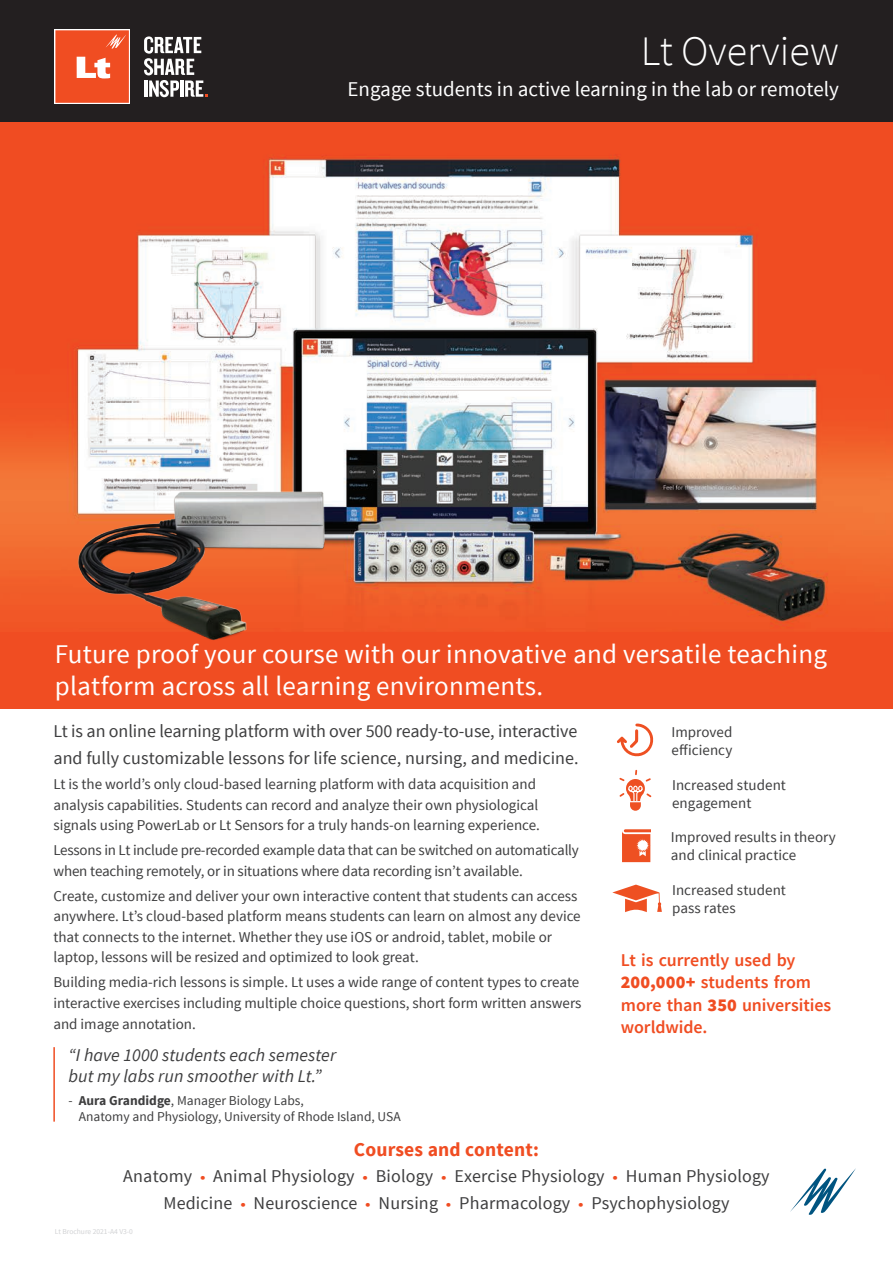
<style>
.page{position:relative;width:893px;height:1263px;background:#fff}
.page>*{position:absolute;margin:0;border:0;box-sizing:border-box;transform-origin:0 0}
.t1{font:300 42px "Source Sans Pro";color:#fff}
.White_on_orange_head{font:27px/31.5px "Source Sans Pro";letter-spacing:.01em;color:#fff}
.t2{font:21px "Source Sans Pro";color:#fff}
.MT_Blue_Heading_Bold{font:700 19.5px "Source Sans Pro";letter-spacing:.01em;color:#f04d22}
.Main_Body_10-14{font:18px "Source Sans Pro";letter-spacing:.01em;color:#3e3e3f}
.MT_Into_Paragraph{font:18px/27px "Source Sans Pro";letter-spacing:-.005em;color:#3e3e3f}
.Paragraph_Style_2{font:600 18px/22.5px "Source Sans Pro";letter-spacing:-.005em;color:#f04d22}
.The_Quote{font:italic 18px/21px "Source Sans Pro";letter-spacing:.005em;color:#3e3e3f}
.BodyCopy{font:15px/20.7px "Source Sans Pro";color:#3e3e3f}
.Front_bullet_thing{font:15px/18px "Source Sans Pro";color:#3e3e3f}
.Quoter_person_title{font:13.5px/16.5px "Source Sans Pro";color:#3e3e3f}
.t3{font:7.5px "Source Sans Pro";color:#d1d2d4}
.s1{font-weight:700}
.s2{font-weight:900}
.s3{font-size:16.2px;color:#f04d22}
</style>
<div class="page">
<svg style="left:790px;top:1168px;width:66px;height:47px"></svg>
<svg style="left:617px;top:723px;width:36px;height:33px"></svg>
<svg style="left:619px;top:770px;width:32px;height:41px"></svg>
<svg style="left:622px;top:829px;width:29px;height:33px"></svg>
<svg style="left:612px;top:884px;width:50px;height:28px"></svg>
<div style="left:0;top:0;width:893px;height:133px;background:#231f20"></div>
<div style="left:54px;top:29px;width:76px;height:75px;background:#fff"></div>
<svg style="left:55px;top:30px;width:74px;height:73px;background:#f1603a"></svg>
<svg style="left:144px;top:36px;width:64px;height:61px"></svg>
<hr style="left:181px;top:80px;width:3px;height:17px;background:#fff">
<div style="left:0;top:631px;width:893px;height:78px;background:#f04d22"></div>
<hr style="left:53px;top:1047px;width:2px;height:74px;background:#f04d22">
<img style="left:0;top:122px;width:893px;height:509px">
<img style="left:47px;top:457px;width:322px;height:183px">
<p class="t1" style="left:641px;top:25px;width:200px">Lt Overview</p>
<p class="t2" style="left:347px;top:76px;width:493px">Engage students in active learning in the lab or remotely</p>
<p class="White_on_orange_head" style="left:55px;top:639px;width:774px">Future proof your course with our innovative and versatile teaching platform across all learning environments.</p>
<p class="MT_Into_Paragraph" style="left:53px;top:718px;width:527px">Lt is an online learning platform with over 500 ready-to-use, interactive and fully customizable lessons for life science, nursing, and medicine.</p>
<p class="BodyCopy" style="left:53px;top:774px;width:488px">Lt is the world’s only cloud-based learning platform with data acquisition and analysis capabilities. Students can record and analyze their own physiological signals using PowerLab or Lt Sensors for a truly hands-on learning experience.</p>
<p class="BodyCopy" style="left:53px;top:840px;width:527px">Lessons in Lt include pre-recorded example data that can be switched on automatically when teaching remotely, or in situations where data recording isn’t available.</p>
<p class="BodyCopy" style="left:53px;top:885px;width:529px">Create, customize and deliver your own interactive content that students can access anywhere. Lt’s cloud-based platform means students can learn on almost any device that connects to the internet. Whether they use iOS or android, tablet, mobile or laptop, lessons will be resized and optimized to look great.</p>
<p class="BodyCopy" style="left:53px;top:972px;width:529px">Building media-rich lessons is simple. Lt uses a wide range of content types to create interactive exercises including multiple choice questions, short form written answers and image annotation.</p>
<p class="The_Quote" style="left:68px;top:1044px;width:269px">“I have 1000 students each semester but my labs run smoother with Lt.”</p>
<p class="Quoter_person_title" style="left:79px;top:1092px;width:323px;text-indent:-10px">- <span class="s1">Aura Grandidge</span>, Manager Biology Labs,<br>Anatomy and Physiology, University of Rhode Island, USA</p>
<p class="Front_bullet_thing" style="left:671px;top:723px;width:62px">Improved efficiency</p>
<p class="Front_bullet_thing" style="left:672px;top:776px;width:115px">Increased student engagement</p>
<p class="Front_bullet_thing" style="left:671px;top:828px;width:166px">Improved results in theory and clinical practice</p>
<p class="Front_bullet_thing" style="left:672px;top:881px;width:115px">Increased student pass rates</p>
<p class="Paragraph_Style_2" style="left:621px;top:949px;width:212px">Lt is currently used by<br><span class="s2">200,000+</span> students from more than <span class="s2">350</span> universities worldwide.</p>
<p class="MT_Blue_Heading_Bold" style="left:354px;top:1137px;width:187px">Courses and content:</p>
<p class="Main_Body_10-14" style="left:123px;top:1165px;width:648px">Anatomy <span class="s3">•</span> Animal Physiology <span class="s3">•</span> Biology <span class="s3">•</span> Exercise Physiology <span class="s3">•</span> Human Physiology</p>
<p class="Main_Body_10-14" style="left:163px;top:1192px;width:568px">Medicine <span class="s3">•</span> Neuroscience <span class="s3">•</span> Nursing <span class="s3">•</span> Pharmacology <span class="s3">•</span> Psychophysiology</p>
<p class="t3" style="left:55px;top:1226px;width:80px">Lt Brochure 2021-A4 V3-0</p>
</div>
